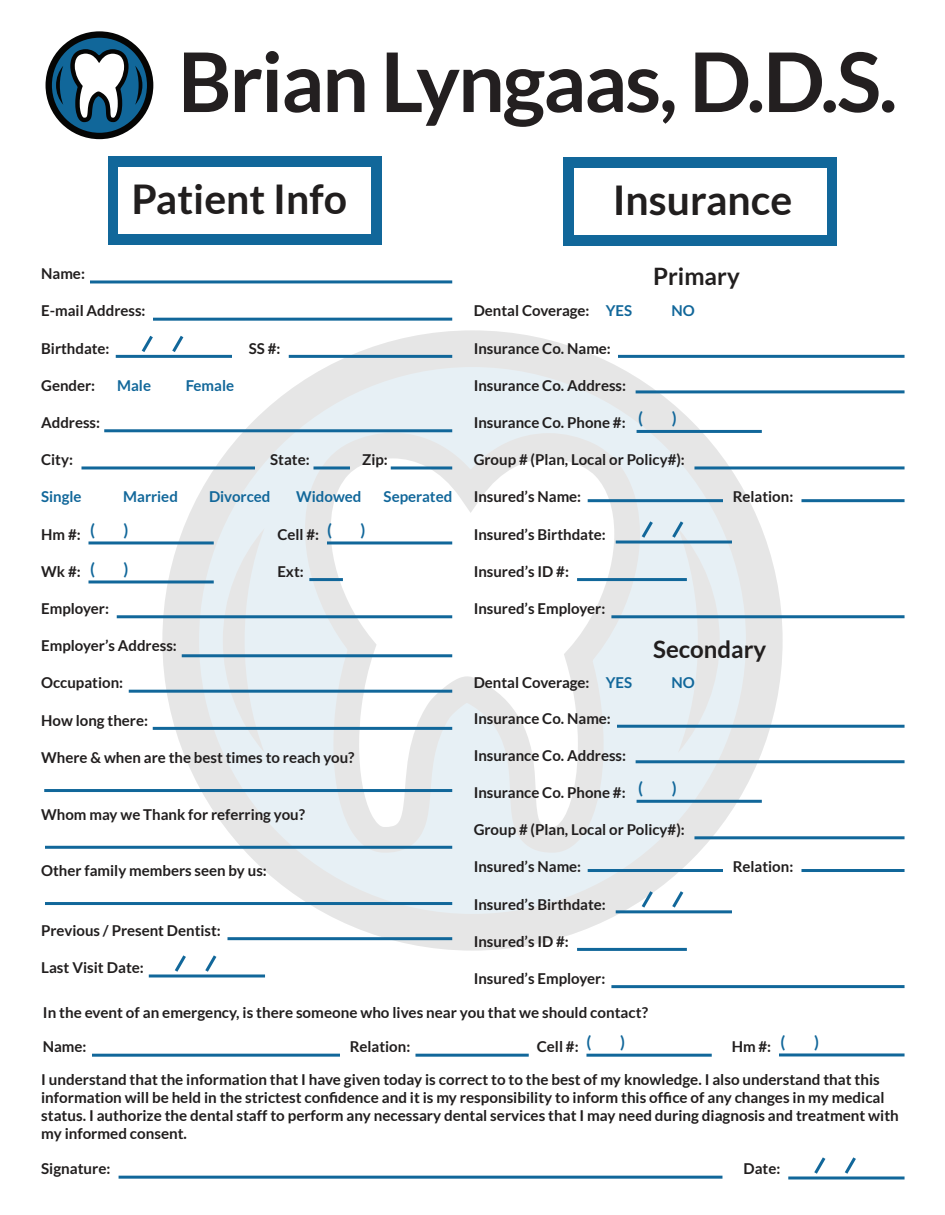
<style>
.page{position:relative;width:945px;height:1215px;background:#fff}
.page>*{position:absolute;margin:0;border:0;box-sizing:border-box;transform-origin:0 0}
.t1{font:700 82.35px "Lato";letter-spacing:-.025em;color:#231f20}
.t2{font:700 40.95px "Lato";color:#211e1e}
.t3{font:700 24px "Lato";color:#211e1e}
.t4{font:700 16.5px "Lato";color:#11679a}
.t5{font:700 15px/18px "Lato";color:#211e1e}
.t6{font:700 15px "Lato";color:#11679a}
.s1{color:#11679a}
</style>
<div class="page">
<svg style="left:162px;top:330px;width:621px;height:621px"></svg>
<svg style="left:305px;top:433px;width:335px;height:420px"></svg>
<svg style="left:223px;top:528px;width:42px;height:225px"></svg>
<div style="left:108px;top:156px;width:274px;height:88px;background:#11679a"></div>
<div style="left:119px;top:167px;width:252px;height:67px;background:#fff"></div>
<div style="left:563px;top:157px;width:274px;height:88px;background:#11679a"></div>
<div style="left:574px;top:168px;width:252px;height:67px;background:#fff"></div>
<hr style="left:153px;top:318px;width:299px;height:3px;background:#11679a">
<hr style="left:90px;top:280px;width:362px;height:3px;background:#11679a">
<hr style="left:636px;top:390px;width:269px;height:3px;background:#11679a">
<hr style="left:618px;top:355px;width:287px;height:3px;background:#11679a">
<hr style="left:694px;top:466px;width:211px;height:3px;background:#11679a">
<hr style="left:611px;top:615px;width:294px;height:3px;background:#11679a">
<hr style="left:588px;top:499px;width:135px;height:3px;background:#11679a">
<hr style="left:801px;top:499px;width:104px;height:3px;background:#11679a">
<hr style="left:92px;top:1054px;width:248px;height:3px;background:#11679a">
<hr style="left:415px;top:1054px;width:114px;height:3px;background:#11679a">
<hr style="left:577px;top:578px;width:110px;height:3px;background:#11679a">
<hr style="left:116px;top:355px;width:116px;height:3px;background:#11679a">
<svg style="left:139px;top:335px;width:17px;height:20px"></svg>
<svg style="left:169px;top:332px;width:17px;height:23px"></svg>
<hr style="left:616px;top:541px;width:116px;height:3px;background:#11679a">
<svg style="left:639px;top:518px;width:17px;height:23px"></svg>
<svg style="left:669px;top:518px;width:51px;height:235px"></svg>
<hr style="left:149px;top:974px;width:116px;height:3px;background:#11679a">
<svg style="left:172px;top:955px;width:17px;height:20px"></svg>
<svg style="left:202px;top:955px;width:17px;height:20px"></svg>
<hr style="left:788px;top:1176px;width:117px;height:3px;background:#11679a">
<svg style="left:811px;top:1157px;width:17px;height:20px"></svg>
<svg style="left:842px;top:1157px;width:17px;height:20px"></svg>
<hr style="left:289px;top:355px;width:163px;height:3px;background:#11679a">
<hr style="left:104px;top:429px;width:348px;height:3px;background:#11679a">
<hr style="left:117px;top:615px;width:335px;height:3px;background:#11679a">
<hr style="left:182px;top:654px;width:270px;height:3px;background:#11679a">
<hr style="left:129px;top:690px;width:323px;height:3px;background:#11679a">
<hr style="left:153px;top:727px;width:299px;height:3px;background:#11679a">
<hr style="left:44px;top:789px;width:408px;height:3px;background:#11679a">
<hr style="left:45px;top:846px;width:407px;height:3px;background:#11679a">
<hr style="left:45px;top:902px;width:407px;height:3px;background:#11679a">
<hr style="left:227px;top:937px;width:225px;height:3px;background:#11679a">
<hr style="left:119px;top:1176px;width:603px;height:3px;background:#11679a">
<hr style="left:82px;top:466px;width:173px;height:3px;background:#11679a">
<hr style="left:88px;top:541px;width:126px;height:3px;background:#11679a">
<hr style="left:314px;top:466px;width:36px;height:3px;background:#11679a">
<hr style="left:391px;top:466px;width:61px;height:3px;background:#11679a">
<svg style="left:46px;top:31px;width:107px;height:108px"></svg>
<hr style="left:637px;top:430px;width:125px;height:3px;background:#11679a">
<hr style="left:636px;top:760px;width:269px;height:3px;background:#11679a">
<hr style="left:694px;top:836px;width:211px;height:3px;background:#11679a">
<hr style="left:611px;top:985px;width:294px;height:3px;background:#11679a">
<hr style="left:588px;top:869px;width:135px;height:3px;background:#11679a">
<hr style="left:801px;top:869px;width:104px;height:3px;background:#11679a">
<hr style="left:577px;top:948px;width:110px;height:3px;background:#11679a">
<hr style="left:616px;top:910px;width:116px;height:3px;background:#11679a">
<svg style="left:639px;top:888px;width:17px;height:23px"></svg>
<svg style="left:669px;top:888px;width:17px;height:23px"></svg>
<hr style="left:637px;top:800px;width:125px;height:3px;background:#11679a">
<hr style="left:617px;top:725px;width:288px;height:3px;background:#11679a">
<hr style="left:327px;top:541px;width:125px;height:3px;background:#11679a">
<hr style="left:309px;top:578px;width:34px;height:3px;background:#11679a">
<hr style="left:779px;top:1053px;width:126px;height:3px;background:#11679a">
<hr style="left:586px;top:1054px;width:126px;height:3px;background:#11679a">
<hr style="left:88px;top:580px;width:126px;height:3px;background:#11679a">
<h1 class="t1" style="left:178px;top:35px;width:721px">Brian Lyngaas, D.D.S.</h1>
<p class="t5" style="left:41px;top:265px;width:45px">Name:</p>
<h2 class="t2" style="left:131px;top:176px;width:217px">Patient Info</h2>
<h2 class="t2" style="left:613px;top:177px;width:181px">Insurance</h2>
<h3 class="t3" style="left:653px;top:263px;width:88px">Primary</h3>
<p class="t5" style="left:41px;top:302px;width:106px">E-mail Address:</p>
<p class="t5" style="left:41px;top:339px;width:70px">Birthdate:</p>
<p class="t5" style="left:41px;top:376px;width:56px">Gender:</p>
<p class="t6" style="left:117px;top:377px;width:35px">Male</p>
<p class="t6" style="left:186px;top:377px;width:50px">Female</p>
<p class="t5" style="left:249px;top:339px;width:33px">SS #:</p>
<p class="t5" style="left:41px;top:413px;width:60px">Address:</p>
<p class="t5" style="left:41px;top:451px;width:33px">City:</p>
<p class="t5" style="left:270px;top:451px;width:41px">State:</p>
<p class="t5" style="left:362px;top:451px;width:27px">Zip:</p>
<p class="t6" style="left:41px;top:488px;width:42px">Single</p>
<p class="t6" style="left:123px;top:488px;width:56px">Married</p>
<p class="t6" style="left:209px;top:488px;width:63px">Divorced</p>
<p class="t6" style="left:296px;top:488px;width:67px">Widowed</p>
<p class="t6" style="left:384px;top:488px;width:70px">Seperated</p>
<p class="t5" style="left:41px;top:525px;width:41px">Hm #:</p>
<p class="t5" style="left:41px;top:562px;width:41px">Wk #:</p>
<p class="t4" style="left:90px;top:521px;width:6px">(</p>
<p class="t4" style="left:124px;top:521px;width:6px">)</p>
<p class="t4" style="left:327px;top:521px;width:6px">(</p>
<p class="t4" style="left:361px;top:521px;width:6px">)</p>
<p class="t5" style="left:277px;top:525px;width:43px">Cell #:</p>
<p class="t4" style="left:90px;top:560px;width:6px">(</p>
<p class="t4" style="left:124px;top:560px;width:6px">)</p>
<p class="t5" style="left:277px;top:562px;width:28px">Ext:</p>
<p class="t5" style="left:41px;top:599px;width:69px">Employer:</p>
<p class="t5" style="left:41px;top:637px;width:137px">Employer’s Address:</p>
<p class="t5" style="left:41px;top:674px;width:84px">Occupation:</p>
<p class="t5" style="left:41px;top:711px;width:108px">How long there:</p>
<p class="t5" style="left:41px;top:748px;width:315px">Where &amp; when are the best times to reach you?</p>
<p class="t5" style="left:41px;top:805px;width:265px">Whom may we Thank for referring you?</p>
<p class="t5" style="left:41px;top:862px;width:227px">Other family members seen by us:</p>
<p class="t5" style="left:41px;top:921px;width:181px">Previous / Present Dentist:</p>
<p class="t5" style="left:41px;top:958px;width:104px">Last Visit Date:</p>
<p class="t5" style="left:474px;top:302px;width:160px">Dental Coverage: <span class="s1">YES</span></p>
<p class="t6" style="left:671px;top:302px;width:25px">NO</p>
<p class="t5" style="left:474px;top:339px;width:139px">Insurance Co. Name:</p>
<p class="t5" style="left:474px;top:376px;width:154px">Insurance Co. Address:</p>
<p class="t5" style="left:474px;top:413px;width:153px">Insurance Co. Phone #:</p>
<p class="t4" style="left:638px;top:409px;width:6px">(</p>
<p class="t4" style="left:672px;top:409px;width:6px">)</p>
<p class="t5" style="left:474px;top:451px;width:213px">Group # (Plan, Local or Policy#):</p>
<p class="t5" style="left:474px;top:488px;width:109px">Insured’s Name:</p>
<p class="t5" style="left:474px;top:525px;width:134px">Insured’s Birthdate:</p>
<p class="t5" style="left:474px;top:562px;width:97px">Insured’s ID #:</p>
<p class="t5" style="left:474px;top:599px;width:133px">Insured’s Employer:</p>
<p class="t5" style="left:733px;top:488px;width:62px">Relation:</p>
<h3 class="t3" style="left:653px;top:636px;width:115px">Secondary</h3>
<p class="t5" style="left:474px;top:674px;width:160px">Dental Coverage: <span class="s1">YES</span></p>
<p class="t6" style="left:671px;top:674px;width:25px">NO</p>
<p class="t5" style="left:474px;top:709px;width:139px">Insurance Co. Name:</p>
<p class="t5" style="left:474px;top:746px;width:154px">Insurance Co. Address:</p>
<p class="t5" style="left:474px;top:783px;width:153px">Insurance Co. Phone #:</p>
<p class="t4" style="left:638px;top:779px;width:6px">(</p>
<p class="t4" style="left:672px;top:779px;width:6px">)</p>
<p class="t5" style="left:474px;top:820px;width:213px">Group # (Plan, Local or Policy#):</p>
<p class="t5" style="left:474px;top:858px;width:109px">Insured’s Name:</p>
<p class="t5" style="left:474px;top:895px;width:134px">Insured’s Birthdate:</p>
<p class="t5" style="left:474px;top:932px;width:97px">Insured’s ID #:</p>
<p class="t5" style="left:474px;top:969px;width:133px">Insured’s Employer:</p>
<p class="t5" style="left:733px;top:858px;width:62px">Relation:</p>
<p class="t5" style="left:43px;top:1003px;width:607px">In the event of an emergency, is there someone who lives near you that we should contact?</p>
<p class="t5" style="left:43px;top:1037px;width:45px">Name:</p>
<p class="t5" style="left:350px;top:1037px;width:62px">Relation:</p>
<p class="t4" style="left:587px;top:1033px;width:6px">(</p>
<p class="t4" style="left:620px;top:1033px;width:6px">)</p>
<p class="t4" style="left:781px;top:1033px;width:6px">(</p>
<p class="t4" style="left:814px;top:1033px;width:6px">)</p>
<p class="t5" style="left:537px;top:1037px;width:43px">Cell #:</p>
<p class="t5" style="left:732px;top:1037px;width:41px">Hm #:</p>
<p class="t5" style="left:41px;top:1071px;width:859px">I understand that the information that I have given today is correct to to the best of my knowledge. I also understand that this information will be held in the strictest confidence and it is my responsibility to inform this office of any changes in my medical status. I authorize the dental staff to perform any necessary dental services that I may need during diagnosis and treatment with my informed consent.</p>
<p class="t5" style="left:41px;top:1160px;width:71px">Signature:</p>
<p class="t5" style="left:744px;top:1160px;width:38px">Date:</p>
</div>
